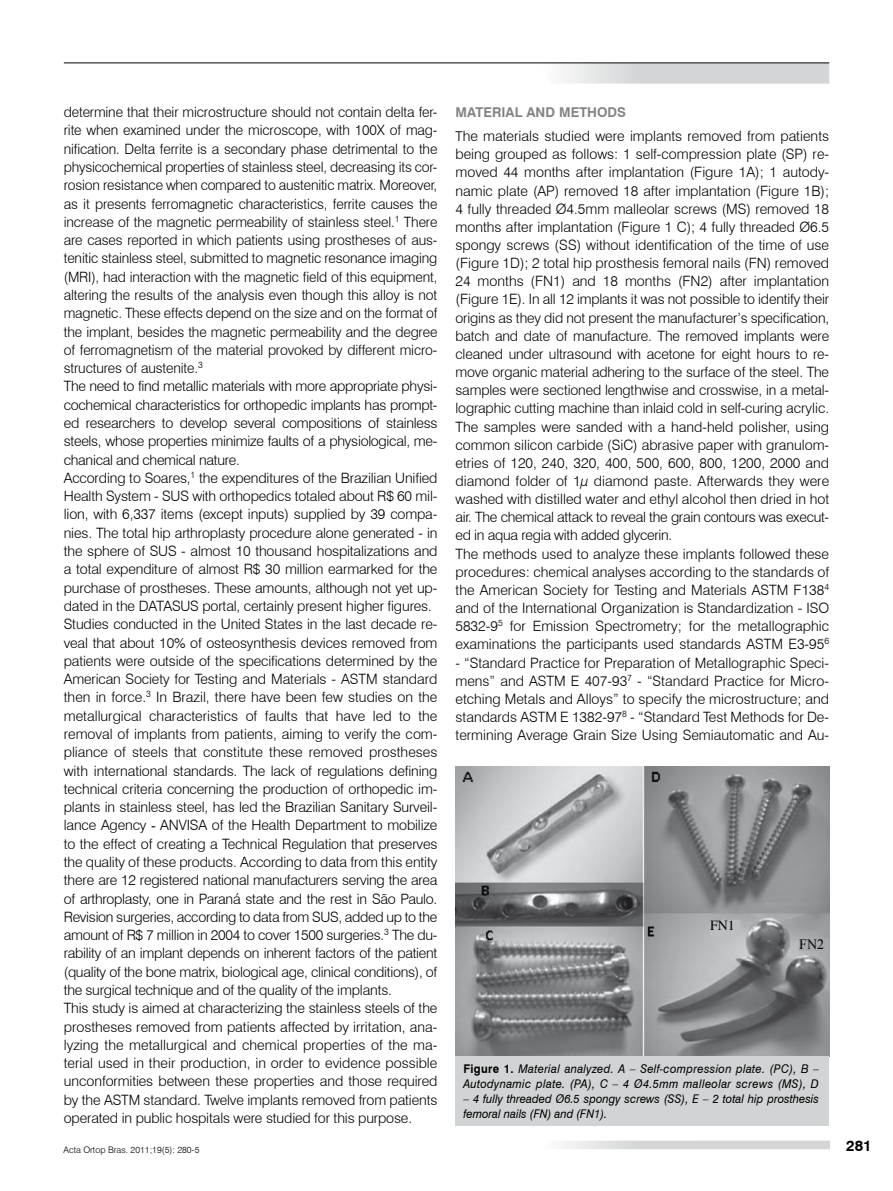
<style>
.page{position:relative;width:893px;height:1191px;background:#fff}
.page>*{position:absolute;margin:0;border:0;box-sizing:border-box;transform-origin:0 0}
.t1{font:700 15px "Swiss 721 BT";color:#000}
.t2{font:300 14.25px/18.3px "Swiss 721 BT";letter-spacing:-.01em;color:#000}
.t3{font:14.25px "Times";color:#000}
.t4{font:14.25px "Times New Roman";color:#000}
.t5{font:700 13.5px "Swiss 721 BT";color:#808285}
.t6{font:italic 12px/15px "Swiss 721 BT";letter-spacing:.025em;color:#000;scale:.94 1}
.t7{font:italic 12px/15px "Swiss 721 BT";color:#000;scale:.94 1}
.t8{font:300 9px "Swiss 721 BT";color:#000}
.s1{font-family:"Times New Roman";font-weight:400}
.s2{font-size:13.5px}
.s3{font-weight:700;font-style:normal}
</style>
<div class="page">
<svg style="left:563px;top:64px;width:266px;height:20px;background:#d8dadb"></svg>
<svg style="left:563px;top:1140px;width:267px;height:9px"></svg>
<hr style="left:64px;top:63px;width:765px;height:1px;background:#000">
<img style="left:455px;top:766px;width:374px;height:290px">
<div style="left:455px;top:1056px;width:374px;height:69px;background:#d1d3d4"></div>
<div style="left:710px;top:920px;width:30px;height:15px;background:#bcbec0"></div>
<div style="left:799px;top:938px;width:30px;height:12px;background:#a7a9ac"></div>
<p class="t2" style="left:64px;top:103px;width:375px">determine that their microstructure should not contain delta fer&shy;rite when examined under the microscope, with 100X of mag&shy;nification. Delta ferrite is a secondary phase detrimental to the physicochemical properties of stainless steel, decreasing its cor&shy;rosion resistance when compared to austenitic matrix. Moreover, as it presents ferromagnetic characteristics, ferrite causes the increase of the magnetic permeability of stainless steel.<sup>1</sup> There are cases reported in which patients using prostheses of aus&shy;tenitic stainless steel, submitted to magnetic resonance imaging (MRI), had interaction with the magnetic field of this equipment, altering the results of the analysis even though this alloy is not magnetic. These effects depend on the size and on the format of the implant, besides the magnetic permeability and the degree of ferromagnetism of the material provoked by different micro&shy;structures of austenite.<sup>3<br></sup>The need to find metallic materials with more appropriate physi&shy;cochemical characteristics for orthopedic implants has prompt&shy;ed researchers to develop several compositions of stainless steels, whose properties minimize faults of a physiological, me&shy;chanical and chemical nature.<br>According to Soares,<sup>1</sup> the expenditures of the Brazilian Unified Health System - SUS with orthopedics totaled about R$ 60 mil&shy;lion, with 6,337 items (except inputs) supplied by 39 compa&shy;nies. The total hip arthroplasty procedure alone generated - in the sphere of SUS - almost 10 thousand hospitalizations and a total expenditure of almost R$ 30 million earmarked for the purchase of prostheses. These amounts, although not yet up&shy;dated in the DATASUS portal, certainly present higher figures.<br>Studies conducted in the United States in the last decade re&shy;veal that about 10% of osteosynthesis devices removed from patients were outside of the specifications determined by the American Society for Testing and Materials - ASTM standard then in force.<sup>3</sup> In Brazil, there have been few studies on the metallurgical characteristics of faults that have led to the removal of implants from patients, aiming to verify the com&shy;pliance of steels that constitute these removed prostheses with international standards. The lack of regulations defining technical criteria concerning the production of orthopedic im&shy;plants in stainless steel, has led the Brazilian Sanitary Surveil&shy;lance Agency <span class="s1">-</span> ANVISA of the Health Department to mobilize to the effect of creating a Technical Regulation that preserves the quality of these products. According to data from this entity there are 12 registered national manufacturers serving the area of arthroplasty, one in Paraná state and the rest in São Paulo.<br>Revision surgeries, according to data from SUS, added up to the amount of R$ 7 million in 2004 to cover 1500 surgeries.<sup>3</sup> The du&shy;rability of an implant depends on inherent factors of the patient (quality of the bone matrix, biological age, clinical conditions), of the surgical technique and of the quality of the implants.<br>This study is aimed at characterizing the stainless steels of the prostheses removed from patients affected by irritation, ana&shy;lyzing the metallurgical and chemical properties of the ma&shy;terial used in their production, in order to evidence possible unconformities between these properties and those required by the ASTM standard. Twelve implants removed from patients operated in public hospitals were studied for this purpose.</p>
<p class="t5" style="left:455px;top:104px;width:152px">MATERIAL AND METHODS</p>
<p class="t2" style="left:455px;top:127px;width:375px"><span class="s2">T</span>he materials studied were implants removed from patients being grouped as follows: 1 self-compression plate (SP) re&shy;moved 44 months after implantation (Figure 1A); 1 autody&shy;namic plate (AP) removed 18 after implantation (Figure 1B); 4 fully threaded Ø4.5mm malleolar screws (MS) removed 18 months after implantation (Figure 1 C); 4 fully threaded Ø6.5 spongy screws (SS) without identification of the time of use (Figure 1D); 2 total hip prosthesis femoral nails (FN) removed 24 months (FN1) and 18 months (FN2) after implantation (Figure 1E). In all 12 implants it was not possible to identify their origins as they did not present the manufacturer’s specification, batch and date of manufacture. The removed implants were cleaned under ultrasound with acetone for eight hours to re&shy;move organic material adhering to the surface of the steel. The samples were sectioned lengthwise and crosswise, in a metal&shy;lographic cutting machine than inlaid cold in self-curing acrylic.<br>The samples were sanded with a hand-held polisher, using common silicon carbide (SiC) abrasive paper with granulom&shy;etries of 120, 240, 320, 400, 500, 600, 800, 1200, 2000 and diamond folder of 1µ diamond paste. Afterwards they were washed with distilled water and ethyl alcohol then dried in hot air. The chemical attack to reveal the grain contours was execut&shy;ed in aqua regia with added glycerin.<br>The methods used to analyze these implants followed these procedures: chemical analyses according to the standards of the American Society for Testing and Materials ASTM F138<sup>4 </sup>and of the International Organization is Standardization - ISO 5832-9<sup>5</sup> for Emission Spectrometry; for the metallographic examinations the participants used standards ASTM E3-95<sup>6</sup></p>
<p class="t2" style="left:455px;top:653px;width:375px;text-align:justify">- “Standard Practice for Preparation of Metallographic Speci&shy;mens” and ASTM E 407-93<sup>7</sup> - “Standard Practice for Micro&shy;etching Metals and Alloys” to specify the microstructure; and standards ASTM E 1382-97<sup>8</sup> - “Standard Test Methods for De&shy;termining Average Grain Size Using Semiautomatic and Au-</p>
<p class="t3" style="left:710px;top:917px;width:26px">FN1</p>
<p class="t4" style="left:799px;top:934px;width:26px">FN2</p>
<p class="t6" style="left:463px;top:1061px;width:380px"><span class="s3">Figure 1.</span> Material analyzed. A – Self-compression plate. (PC), B –<br>Autodynamic plate. (PA), C – 4 Ø4.5mm malleolar screws (MS), D</p>
<p class="t7" style="left:463px;top:1091px;width:380px">– 4 fully threaded Ø6.5 spongy screws (SS), E – 2 total hip prosthesis femoral nails (FN) and (FN1).</p>
<p class="t8" style="left:63px;top:1144px;width:137px">Acta Ortop Bras. 2011;19(5): 280-5</p>
<p class="t1" style="left:846px;top:1136px;width:27px">281</p>
</div>
